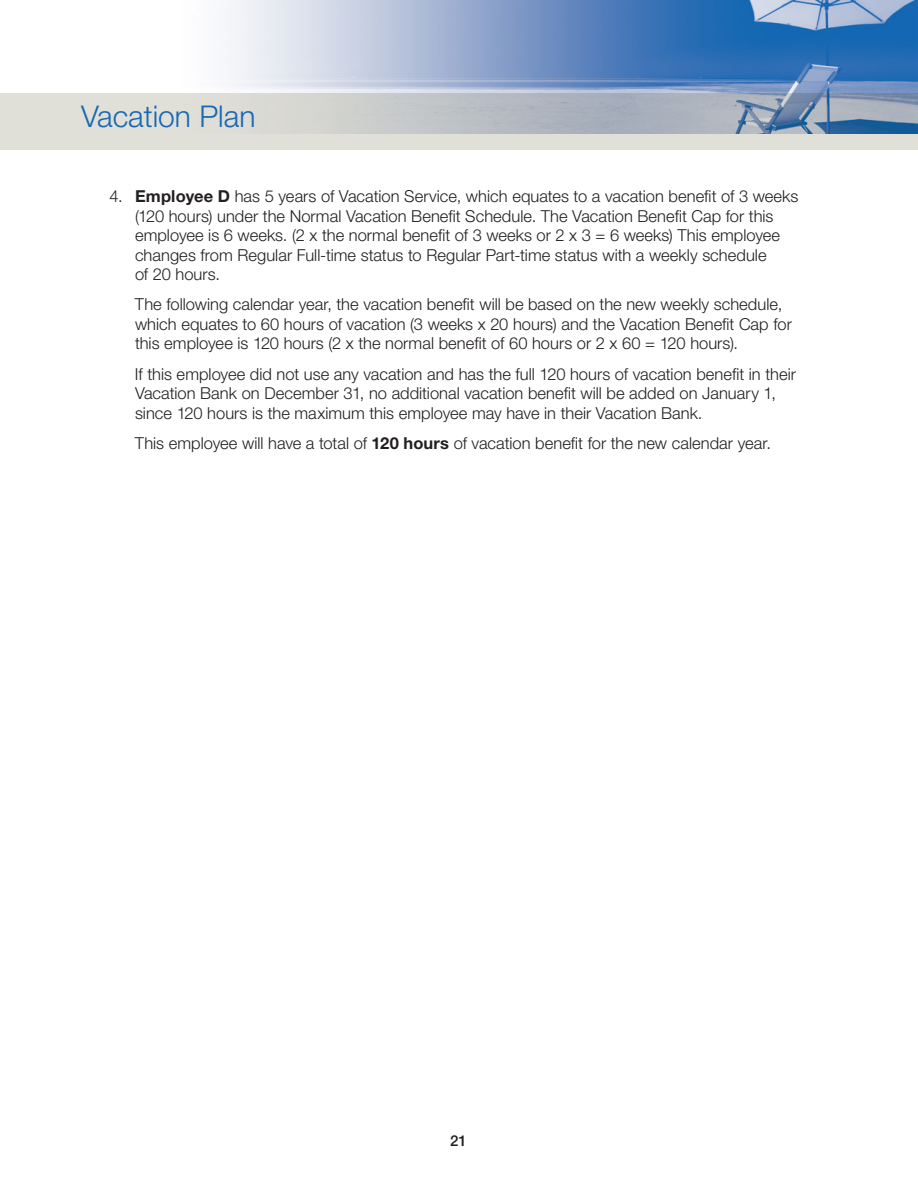
<style>
.page{position:relative;width:918px;height:1188px;background:#fff}
.page>*{position:absolute;margin:0;border:0;box-sizing:border-box;transform-origin:0 0}
.t1{font:300 30px "Helvetica Neue";color:#1768b4}
.Appendix_HD_3_Indent{font:300 16.5px/19.5px "Helvetica Neue";color:#231f20}
.t2{font:500 15px "Helvetica Neue";color:#231f20}
.s1{font-weight:700}
</style>
<div class="page">
<div style="left:0;top:93px;width:918px;height:57px;background:#e1e0d8"></div>
<img style="left:228px;top:0;width:690px;height:133px">
<h1 class="t1" style="left:81px;top:98px;width:176px">Vacation Plan</h1>
<p class="Appendix_HD_3_Indent" style="left:135px;top:186px;width:665px;text-indent:-26px">4. <span class="s1">Employee D</span> has 5 years of Vacation Service, which equates to a vacation benefit of 3 weeks (120 hours) under the Normal Vacation Benefit Schedule. The Vacation Benefit Cap for this employee is 6 weeks. (2 x the normal benefit of 3 weeks or 2 x 3 = 6 weeks) This employee changes from Regular Full-time status to Regular Part-time status with a weekly schedule<br>of 20 hours.</p>
<p class="Appendix_HD_3_Indent" style="left:135px;top:294px;width:658px">The following calendar year, the vacation benefit will be based on the new weekly schedule, which equates to 60 hours of vacation (3 weeks x 20 hours) and the Vacation Benefit Cap for this employee is 120 hours (2 x the normal benefit of 60 hours or 2 x 60 = 120 hours).</p>
<p class="Appendix_HD_3_Indent" style="left:135px;top:364px;width:662px">If this employee did not use any vacation and has the full 120 hours of vacation benefit in their<br>Vacation Bank on December 31, no additional vacation benefit will be added on January 1, since 120 hours is the maximum this employee may have in their Vacation Bank.</p>
<p class="Appendix_HD_3_Indent" style="left:135px;top:433px;width:637px">This employee will have a total of <span class="s1">120 hours</span> of vacation benefit for the new calendar year.</p>
<p class="t2" style="left:450px;top:1131px;width:18px">21</p>
</div>
